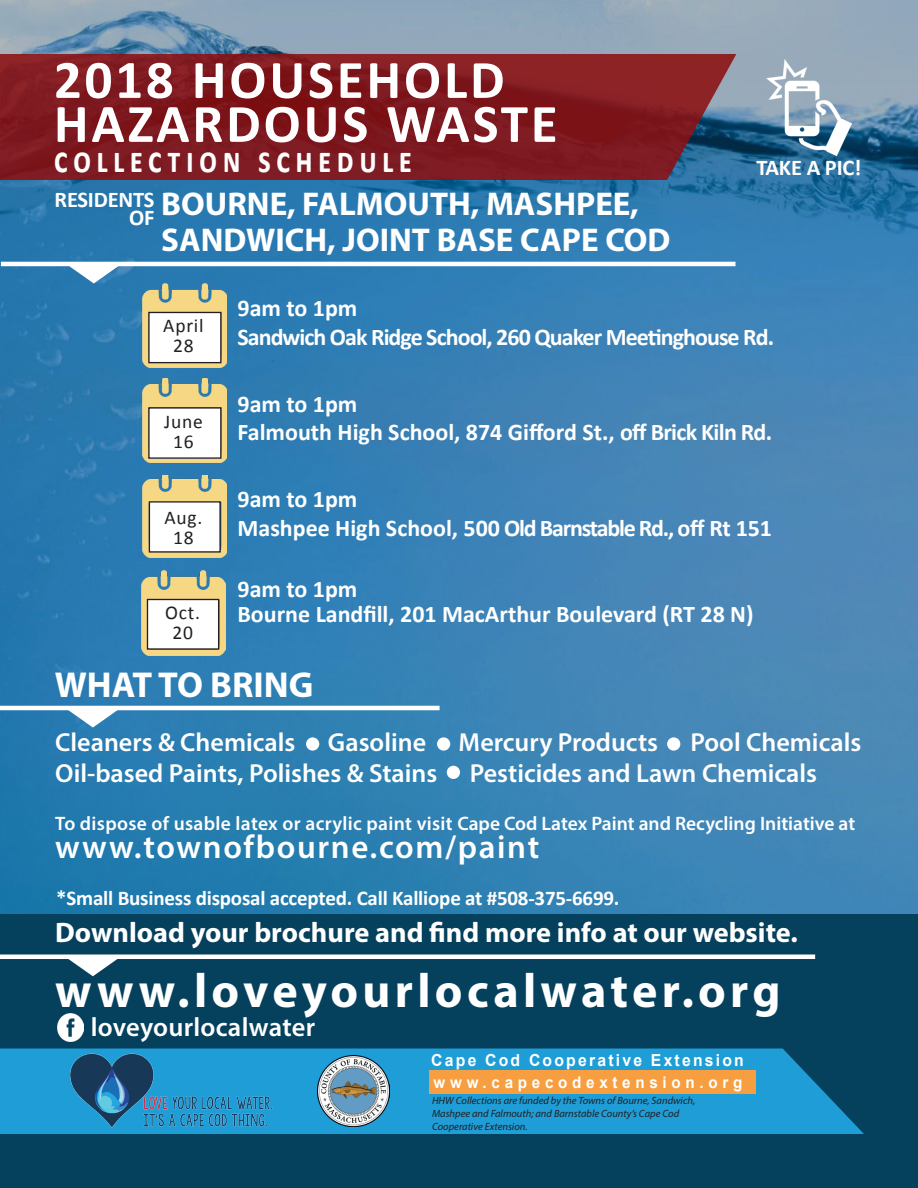
<style>
.page{position:relative;width:918px;height:1188px;background:#fff}
.page>*{position:absolute;margin:0;border:0;box-sizing:border-box;transform-origin:0 0}
.t1{font:700 54.6px "Calibri";letter-spacing:.05em;color:#fff}
.t2{font:700 48.15px "Myriad Pro";letter-spacing:.09em;color:#fff}
.t3{font:700 37.05px "Calibri";letter-spacing:.18em;color:#fff;scale:.81 1}
.t4{font:700 36.15px "Myriad Pro";color:#fff}
.t5{font:700 33px "Myriad Pro";color:#fff}
.t6{font:600 33px "Myriad Pro";letter-spacing:.05em;color:#fff}
.t7{font:700 28.35px "Myriad Pro";color:#fff}
.t8{font:600 26.55px "Myriad Pro";letter-spacing:.01em;color:#fff}
.t9{font:600 26.1px "Myriad Pro";color:#fff}
.t10{font:700 24px "Calibri";color:#fff}
.t11{font:700 24px "Calibri";letter-spacing:-.04em;color:#fff}
.t12{font:700 22.5px "Calibri";letter-spacing:-.01em;color:#fff}
.t13{font:700 21px "Calibri";letter-spacing:-.01em;color:#fff}
.t14{font:600 19.5px "Myriad Pro";letter-spacing:.005em;color:#fff}
.t15{font:19.5px "Calibri";letter-spacing:.04em;color:#231f20}
.t16{font:700 16.65px "Arial";letter-spacing:.14em;color:#fff;scale:.95 1}
.t17{font:700 16.05px "Arial";letter-spacing:.31em;color:#fff;scale:.95 1}
.t18{font:italic 10.5px "Myriad Pro";color:#231f20}
</style>
<div class="page">
<img style="left:0;top:0;width:918px;height:914px">
<div style="left:0;top:914px;width:918px;height:274px;background:#05405d"></div>
<svg style="left:0;top:1049px;width:864px;height:85px;background:#1d95cc"></svg>
<svg style="left:0;top:54px;width:736px;height:126px;background:#7d1c22"></svg>
<hr style="left:0;top:706px;width:440px;height:4px;background:#fff">
<svg style="left:65px;top:710px;width:56px;height:18px"></svg>
<img style="left:67px;top:1048px;width:206px;height:83px">
<hr style="left:1px;top:262px;width:734px;height:4px;background:#fff">
<svg style="left:66px;top:266px;width:55px;height:18px"></svg>
<img style="left:317px;top:1056px;width:72px;height:71px">
<div style="left:430px;top:1071px;width:326px;height:23px;background:#f79f40"></div>
<hr style="left:0;top:955px;width:815px;height:4px;background:#fff">
<svg style="left:68px;top:959px;width:50px;height:17px"></svg>
<img style="left:141px;top:571px;width:85px;height:84px">
<div style="left:147px;top:599px;width:72px;height:50px;background:#fff"></div>
<div style="left:147px;top:599px;width:72px;height:51px;border:1px solid #231f20"></div>
<img style="left:143px;top:284px;width:83px;height:84px">
<div style="left:149px;top:312px;width:72px;height:51px;background:#fff"></div>
<div style="left:148px;top:312px;width:74px;height:51px;border:1px solid #231f20"></div>
<img style="left:143px;top:379px;width:83px;height:83px">
<div style="left:149px;top:408px;width:72px;height:50px;background:#fff"></div>
<div style="left:148px;top:407px;width:74px;height:52px;border:1px solid #231f20"></div>
<img style="left:143px;top:475px;width:83px;height:82px">
<div style="left:149px;top:502px;width:71px;height:50px;background:#fff"></div>
<div style="left:149px;top:501px;width:72px;height:52px;border:1px solid #231f20"></div>
<img style="left:767px;top:59px;width:85px;height:96px">
<div style="left:306px;top:737px;width:13px;height:14px;background:#fff;border-radius:50%"></div>
<div style="left:437px;top:737px;width:13px;height:14px;background:#fff;border-radius:50%"></div>
<div style="left:667px;top:737px;width:13px;height:14px;background:#fff;border-radius:50%"></div>
<div style="left:447px;top:766px;width:13px;height:13px;background:#fff;border-radius:50%"></div>
<img style="left:57px;top:1013px;width:26px;height:28px">
<p class="t1" style="left:54px;top:45px;width:452px">2018 HOUSEHOLD</p>
<p class="t1" style="left:54px;top:89px;width:505px">HAZARDOUS WASTE</p>
<p class="t3" style="left:54px;top:136px;width:444px">collection schedule</p>
<p class="t12" style="left:55px;top:186px;width:101px">RESIDENTS</p>
<p class="t12" style="left:129px;top:204px;width:27px">OF</p>
<p class="t5" style="left:161px;top:183px;width:479px">BOURNE, FALMOUTH, MASHPEE,</p>
<p class="t5" style="left:161px;top:219px;width:511px">SANDWICH, JOINT BASE CAPE COD</p>
<p class="t12" style="left:756px;top:154px;width:107px">TAKE A PIC!</p>
<p class="t15" style="left:163px;top:313px;width:42px">April</p>
<p class="t15" style="left:173px;top:334px;width:22px">28</p>
<p class="t15" style="left:164px;top:409px;width:40px">June</p>
<p class="t15" style="left:173px;top:429px;width:22px">16</p>
<p class="t15" style="left:165px;top:505px;width:39px">Aug.</p>
<p class="t15" style="left:173px;top:525px;width:22px">18</p>
<p class="t15" style="left:165px;top:600px;width:36px">Oct.</p>
<p class="t15" style="left:172px;top:621px;width:22px">20</p>
<p class="t10" style="left:238px;top:293px;width:121px">9am to 1pm</p>
<p class="t11" style="left:238px;top:322px;width:538px">Sandwich Oak Ridge School, 260 Quaker Meetinghouse Rd.</p>
<p class="t10" style="left:238px;top:388px;width:121px">9am to 1pm</p>
<p class="t10" style="left:238px;top:417px;width:536px">Falmouth High School, 874 Gifford St., off Brick Kiln Rd.</p>
<p class="t10" style="left:238px;top:484px;width:121px">9am to 1pm</p>
<p class="t10" style="left:238px;top:513px;width:536px">Mashpee High School, 500 Old Barnstable Rd., off Rt 151</p>
<p class="t10" style="left:238px;top:574px;width:121px">9am to 1pm</p>
<p class="t10" style="left:238px;top:599px;width:518px">Bourne Landfill, 201 MacArthur Boulevard (RT 28 N)</p>
<p class="t4" style="left:55px;top:661px;width:260px">WHAT TO BRING</p>
<p class="t9" style="left:55px;top:726px;width:808px">Cleaners &amp; Chemicals Gasoline Mercury Products Pool Chemicals</p>
<p class="t9" style="left:55px;top:757px;width:763px">Oil-based Paints, Polishes &amp; Stains Pesticides and Lawn Chemicals</p>
<p class="t14" style="left:55px;top:811px;width:801px">To dispose of usable latex or acrylic paint visit Cape Cod Latex Paint and Recycling Initiative at</p>
<p class="t6" style="left:55px;top:826px;width:485px">www.townofbourne.com/paint</p>
<p class="t13" style="left:56px;top:885px;width:565px">*Small Business disposal accepted. Call Kalliope at #508-375-6699.</p>
<p class="t7" style="left:55px;top:914px;width:744px">Download your brochure and find more info at our website.</p>
<p class="t2" style="left:55px;top:960px;width:727px">www.loveyourlocalwater.org</p>
<p class="t8" style="left:91px;top:1011px;width:226px">loveyourlocalwater</p>
<p class="t16" style="left:431px;top:1049px;width:331px">Cape Cod Cooperative Extension</p>
<p class="t17" style="left:434px;top:1071px;width:326px">www.capecodextension.org</p>
<p class="t18" style="left:432px;top:1094px;width:265px">HHW Collections are funded by the Towns of Bourne, Sandwich,</p>
<p class="t18" style="left:432px;top:1107px;width:249px">Mashpee and Falmouth; and Barnstable County’s Cape Cod</p>
<p class="t18" style="left:432px;top:1120px;width:97px">Cooperative Extension.</p>
</div>
